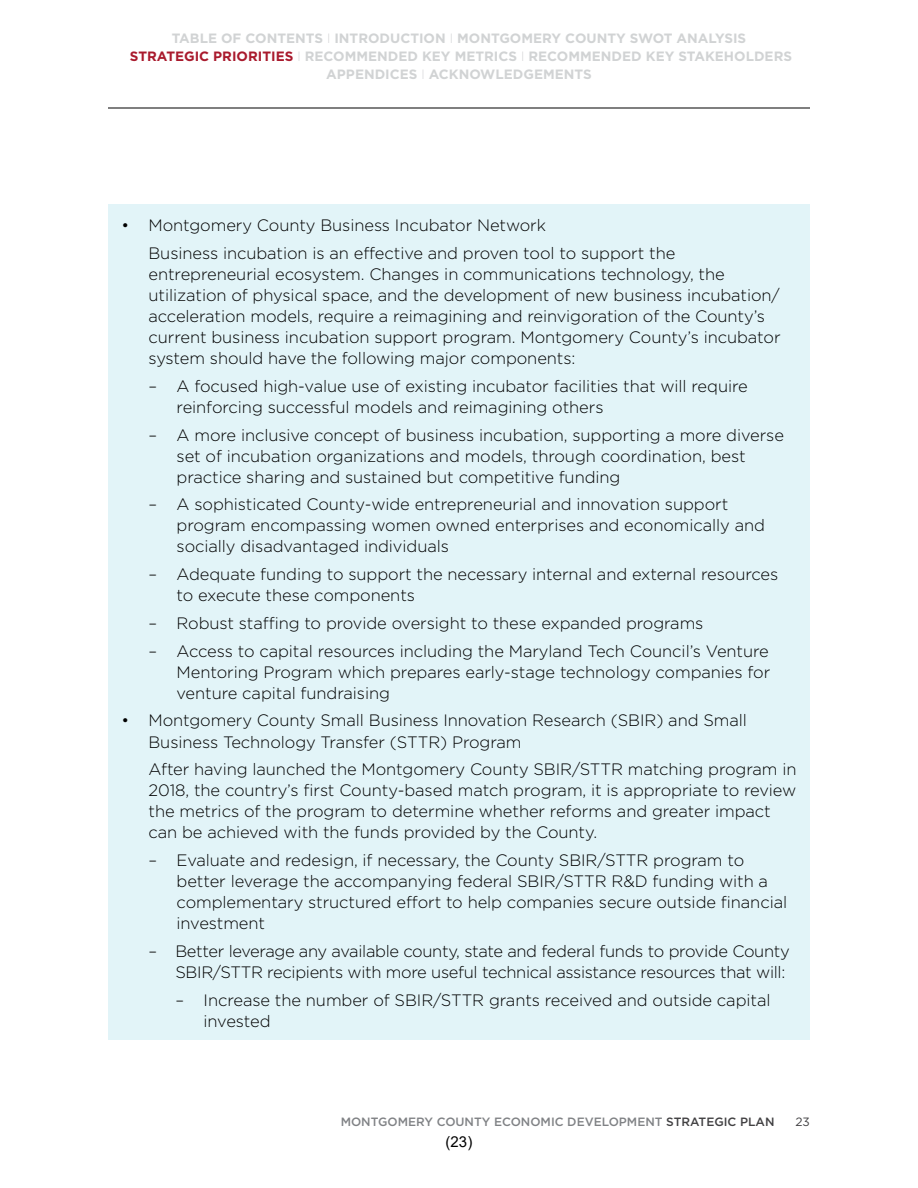
<style>
.page{position:relative;width:918px;height:1188px;background:#fff}
.page>*{position:absolute;margin:0;border:0;box-sizing:border-box;transform-origin:0 0}
.t1{font:300 16.5px/21px "Gotham";letter-spacing:-.005em;color:#000}
.t2{font:15px "Arial";color:#000}
.t3{font:700 13.5px/18px "Gotham";color:#d1d3d4;text-align:center}
.t4{font:500 12px "Gotham";color:#808285}
.t5{font:12px "Gotham";color:#414042}
.s1{font-weight:100;color:#a7a9ac}
.s2{color:#a91a2d}
.s3{color:#414042}
</style>
<div class="page">
<hr style="left:108px;top:108px;width:702px;height:1px;background:#000">
<div style="left:108px;top:204px;width:702px;height:836px;background:#e2f4f8"></div>
<p class="t3" style="left:130px;top:29px;width:664px">TABLE OF CONTENTS <span class="s1">I</span> INTRODUCTION <span class="s1">I</span> MONTGOMERY COUNTY SWOT ANALYSIS<br><span class="s2">STRATEGIC PRIORITIES</span> <span class="s1">I</span> RECOMMENDED KEY METRICS <span class="s1">I</span> RECOMMENDED KEY STAKEHOLDERS<br>APPENDICES <span class="s1">I</span> ACKNOWLEDGEMENTS</p>
<p class="t1" style="left:148px;top:211px;width:528px;line-height:27.8px;text-indent:-27px">• Montgomery County Business Incubator Network<br>Business incubation is an effective and proven tool to support the</p>
<p class="t1" style="left:148px;top:264px;width:634px">entrepreneurial ecosystem. Changes in communications technology, the utilization of physical space, and the development of new business incubation/ acceleration models, require a reimagining and reinvigoration of the County’s current business incubation support program. Montgomery County’s incubator system should have the following major components:</p>
<p class="t1" style="left:177px;top:375px;width:573px;text-indent:-28px">– A focused high-value use of existing incubator facilities that will require reinforcing successful models and reimagining others</p>
<p class="t1" style="left:177px;top:424px;width:609px;text-indent:-28px">– A more inclusive concept of business incubation, supporting a more diverse set of incubation organizations and models, through coordination, best practice sharing and sustained but competitive funding</p>
<p class="t1" style="left:177px;top:494px;width:590px;text-indent:-28px">– A sophisticated County-wide entrepreneurial and innovation support program encompassing women owned enterprises and economically and socially disadvantaged individuals</p>
<p class="t1" style="left:177px;top:564px;width:603px;text-indent:-28px">– Adequate funding to support the necessary internal and external resources to execute these components</p>
<p class="t1" style="left:148px;top:612px;width:557px">– Robust staffing to provide oversight to these expanded programs</p>
<p class="t1" style="left:177px;top:640px;width:595px;text-align:justify;text-indent:-28px">– Access to capital resources including the Maryland Tech Council’s Venture Mentoring Program which prepares early-stage technology companies for venture capital fundraising</p>
<p class="t1" style="left:148px;top:710px;width:600px;text-indent:-27px">• Montgomery County Small Business Innovation Research (SBIR) and Small<br>Business Technology Transfer (STTR) Program</p>
<p class="t1" style="left:148px;top:759px;width:650px">After having launched the Montgomery County SBIR/STTR matching program in 2018, the country’s first County-based match program, it is appropriate to review the metrics of the program to determine whether reforms and greater impact can be achieved with the funds provided by the County.</p>
<p class="t1" style="left:177px;top:849px;width:612px;text-indent:-28px">– Evaluate and redesign, if necessary, the County SBIR/STTR program to better leverage the accompanying federal SBIR/STTR R&amp;D funding with a complementary structured effort to help companies secure outside financial investment</p>
<p class="t1" style="left:148px;top:940px;width:643px;text-align:right">– Better leverage any available county, state and federal funds to provide County<br>SBIR/STTR recipients with more useful technical assistance resources that will:</p>
<p class="t1" style="left:204px;top:989px;width:568px;text-indent:-28px">– Increase the number of SBIR/STTR grants received and outside capital invested</p>
<p class="t4" style="left:341px;top:1114px;width:435px">MONTGOMERY COUNTY ECONOMIC DEVELOPMENT <span class="s3">STRATEGIC PLAN</span></p>
<p class="t5" style="left:795px;top:1115px;width:16px">23</p>
<p class="t2" style="left:446px;top:1132px;width:28px">(23)</p>
</div>
